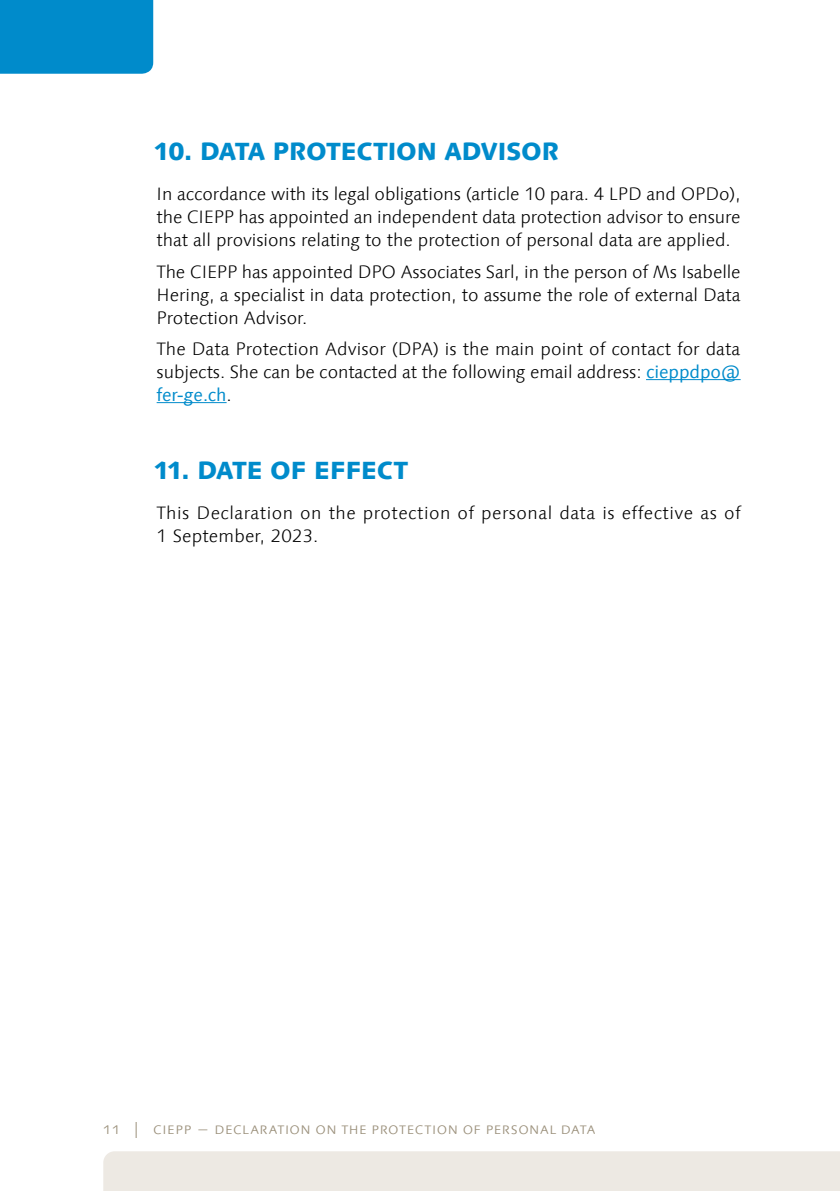
<style>
.page{position:relative;width:840px;height:1191px;background:#fff}
.page>*{position:absolute;margin:0;border:0;box-sizing:border-box;transform-origin:0 0}
.t1{font:800 25px "Linotype Syntax Com";letter-spacing:-.025em;color:#008bcb}
.t2{font:300 18px/23px "Linotype Syntax Com";letter-spacing:-.005em;color:#000;text-align:justify}
.t3{font:300 18px/23px "Linotype Syntax Com";letter-spacing:.025em;color:#000}
.t4{font:300 16px "Linotype Syntax Com";color:#9b907b}
.s1{font-weight:400;color:#008bcb}
</style>
<div class="page">
<div style="left:103px;top:1151px;width:736px;height:40px;background:#ede9e3"></div>
<div style="left:0;top:0;width:153px;height:74px;background:#008bcb"></div>
<hr style="left:645px;top:379px;width:95px;height:1px;background:#008bcb">
<hr style="left:156px;top:402px;width:70px;height:1px;background:#008bcb">
<h1 class="t1" style="left:153px;top:135px;width:407px">10. DATA PROTECTION ADVISOR</h1>
<p class="t2" style="left:156px;top:182px;width:585px">In accordance with its legal obligations (article 10 para. 4 LPD and OPDo), the CIEPP has appointed an independent data protection advisor to ensure that all provisions relating to the protection of personal data are applied.</p>
<p class="t2" style="left:156px;top:260px;width:585px">The CIEPP has appointed DPO Associates Sarl, in the person of Ms Isabelle Hering, a specialist in data protection, to assume the role of external Data Protection Advisor.</p>
<p class="t2" style="left:156px;top:337px;width:585px">The Data Protection Advisor (DPA) is the main point of contact for data subjects. She can be contacted at the following email address: <span class="s1">cieppdpo@ fer-ge.ch</span>.</p>
<h1 class="t1" style="left:153px;top:454px;width:256px">11. DATE OF EFFECT</h1>
<p class="t3" style="left:156px;top:501px;width:585px">This Declaration on the protection of personal data is effective as of<br>1 September, 2023.</p>
<p class="t4" style="left:103px;top:1119px;width:493px">11 | ciepp - declaration on the protection of personal data</p>
</div>
